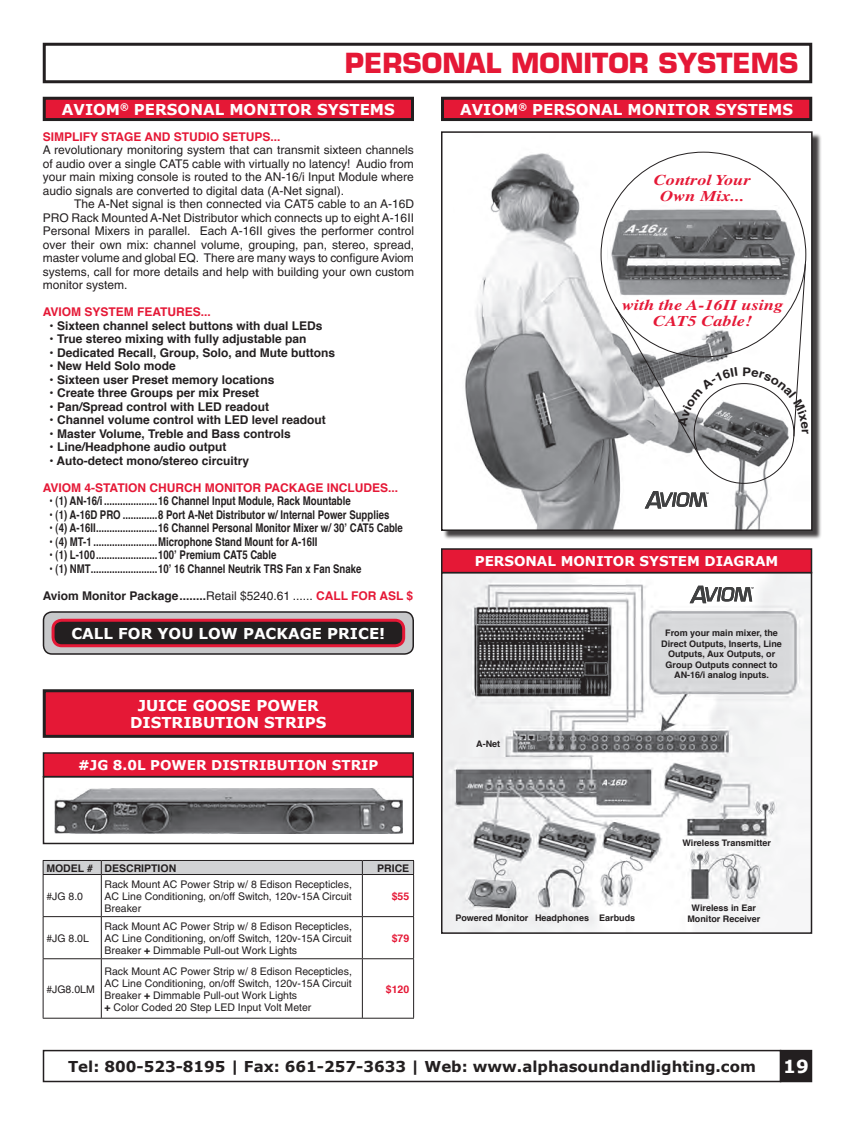
<style>
.page{position:relative;width:855px;height:1125px;background:#fff}
.page>*{position:absolute;margin:0;border:0;box-sizing:border-box;transform-origin:0 0}
.t1{font:700 27px "Eurostile LT Std";color:#e51836}
.t2{font:700 18px "Verdana";color:#fff}
.t3{font:700 15px/16.5px "Verdana";color:#fff;text-align:center}
.t4{font:700 15px "Verdana";color:#231f20}
.t5{font:italic 700 15px/16.5px "Times";color:#e51836;text-align:center;scale:1.22 1}
.t6{font:700 13.5px "Verdana";color:#fff}
.t7{font:12px/13.5px "Helvetica";color:#231f20;text-align:justify}
.t8{font:700 12px "Helvetica";color:#231f20}
.t9{font:700 12px "Helvetica";color:#231f20;scale:.8 1}
.t10{font:700 12px "Helvetica";color:#e51836}
.t11{font:10.5px/12px "Helvetica";color:#231f20;text-align:justify}
.t12{font:700 10.5px "Helvetica";color:#231f20}
.t13{font:700 10.5px "Helvetica";color:#e51836}
.t14{font:700 9px/10.5px "Helvetica";color:#231f20;text-align:center}
.s1{font-weight:400}
.s2{color:#e51836}
.s3{font-weight:700}
</style>
<div class="page">
<svg style="left:43px;top:612px;width:370px;height:42px;background:#c8bfc3"></svg>
<div style="left:43px;top:611px;width:371px;height:44px;border:2px solid #231f20;border-radius:9px"></div>
<div style="left:442px;top:133px;width:380px;height:408px;background:#231f20;opacity:.85"></div>
<img style="left:444px;top:134px;width:366px;height:394px">
<div style="left:441px;top:131px;width:372px;height:400px;border:2px solid #231f20"></div>
<img style="left:608px;top:205px;width:191px;height:94px">
<svg style="left:645px;top:491px;width:64px;height:17px"></svg>
<img style="left:444px;top:575px;width:365px;height:356px">
<div style="left:441px;top:572px;width:371px;height:362px;border:2px solid #231f20"></div>
<svg style="left:690px;top:586px;width:64px;height:17px"></svg>
<div style="left:53px;top:620px;width:351px;height:26px;background:#231f20;border-radius:9px"></div>
<div style="left:52px;top:619px;width:353px;height:28px;border:3px solid #e51836;border-radius:9px"></div>
<img style="left:55px;top:789px;width:347px;height:44px">
<div style="left:43px;top:776px;width:371px;height:68px;border:2px solid #231f20"></div>
<div style="left:43px;top:43px;width:769px;height:40px;border:3px solid #231f20"></div>
<div style="left:43px;top:1050px;width:738px;height:32px;border:2px solid #231f20"></div>
<div style="left:781px;top:1051px;width:31px;height:31px;background:#231f20"></div>
<div style="left:780px;top:1050px;width:32px;height:32px;border:2px solid #231f20"></div>
<div style="left:44px;top:98px;width:368px;height:22px;background:#e51836"></div>
<div style="left:43px;top:97px;width:371px;height:24px;border:3px solid #231f20"></div>
<div style="left:442px;top:98px;width:369px;height:22px;background:#e51836"></div>
<div style="left:441px;top:97px;width:371px;height:24px;border:3px solid #231f20"></div>
<div style="left:442px;top:549px;width:370px;height:24px;background:#e51836"></div>
<div style="left:441px;top:548px;width:371px;height:25px;border:2px solid #231f20"></div>
<div style="left:44px;top:691px;width:368px;height:45px;background:#e51836"></div>
<div style="left:43px;top:689px;width:371px;height:49px;border:3px solid #231f20"></div>
<svg style="left:43px;top:860px;width:371px;height:14px;background:#c3c3c5"></svg>
<hr style="left:43px;top:874px;width:58px;height:1px;background:#231f20">
<hr style="left:43px;top:875px;width:1px;height:41px;background:#231f20">
<hr style="left:101px;top:874px;width:261px;height:1px;background:#231f20">
<hr style="left:101px;top:875px;width:1px;height:41px;background:#231f20">
<hr style="left:362px;top:874px;width:52px;height:1px;background:#231f20">
<hr style="left:362px;top:875px;width:1px;height:41px;background:#231f20">
<hr style="left:413px;top:875px;width:1px;height:41px;background:#231f20">
<hr style="left:43px;top:916px;width:58px;height:1px;background:#231f20">
<hr style="left:43px;top:917px;width:1px;height:41px;background:#231f20">
<hr style="left:101px;top:916px;width:261px;height:1px;background:#231f20">
<hr style="left:101px;top:917px;width:1px;height:41px;background:#231f20">
<hr style="left:362px;top:916px;width:52px;height:1px;background:#231f20">
<hr style="left:362px;top:917px;width:1px;height:41px;background:#231f20">
<hr style="left:413px;top:917px;width:1px;height:41px;background:#231f20">
<hr style="left:43px;top:958px;width:58px;height:1px;background:#231f20">
<hr style="left:43px;top:959px;width:1px;height:59px;background:#231f20">
<hr style="left:101px;top:958px;width:261px;height:1px;background:#231f20">
<hr style="left:101px;top:959px;width:1px;height:59px;background:#231f20">
<hr style="left:362px;top:958px;width:52px;height:1px;background:#231f20">
<hr style="left:362px;top:959px;width:1px;height:59px;background:#231f20">
<hr style="left:413px;top:959px;width:1px;height:59px;background:#231f20">
<hr style="left:43px;top:1018px;width:371px;height:1px;background:#231f20">
<div style="left:44px;top:753px;width:369px;height:24px;background:#e51836"></div>
<div style="left:43px;top:752px;width:371px;height:25px;border:2px solid #231f20"></div>
<svg style="left:615px;top:263px;width:193px;height:196px"></svg>
<h1 class="t1" style="left:345px;top:47px;width:455px">PERSONAL MONITOR SYSTEMS</h1>
<p class="t3" style="left:62px;top:100px;width:334px">AVIOM<sup>®</sup> PERSONAL MONITOR SYSTEMS</p>
<p class="t3" style="left:460px;top:100px;width:334px">AVIOM<sup>®</sup> PERSONAL MONITOR SYSTEMS</p>
<p class="t10" style="left:43px;top:126px;width:239px">SIMPLIFY STAGE AND STUDIO SETUPS...</p>
<p class="t7" style="left:43px;top:143px;width:373px">A revolutionary monitoring system that can transmit sixteen channels of audio over a single CAT5 cable with virtually no latency! Audio from your main mixing console is routed to the AN-16/i Input Module where audio signals are converted to digital data (A-Net signal).</p>
<p class="t7" style="left:43px;top:197px;width:373px;text-indent:32px">The A-Net signal is then connected via CAT5 cable to an A-16D PRO Rack Mounted A-Net Distributor which connects up to eight A-16II Personal Mixers in parallel. Each A-16II gives the performer control over their own mix: channel volume, grouping, pan, stereo, spread, master volume and global EQ. There are many ways to configure Aviom systems, call for more details and help with building your own custom monitor system.</p>
<p class="t10" style="left:43px;top:301px;width:170px">AVIOM SYSTEM FEATURES...</p>
<p class="t8" style="left:49px;top:315px;width:274px">• Sixteen channel select buttons with dual LEDs</p>
<p class="t8" style="left:49px;top:328px;width:258px">• True stereo mixing with fully adjustable pan</p>
<p class="t8" style="left:49px;top:342px;width:287px">• Dedicated Recall, Group, Solo, and Mute buttons</p>
<p class="t8" style="left:49px;top:355px;width:128px">• New Held Solo mode</p>
<p class="t8" style="left:49px;top:369px;width:226px">• Sixteen user Preset memory locations</p>
<p class="t8" style="left:49px;top:382px;width:211px">• Create three Groups per mix Preset</p>
<p class="t8" style="left:49px;top:396px;width:221px">• Pan/Spread control with LED readout</p>
<p class="t8" style="left:49px;top:409px;width:278px">• Channel volume control with LED level readout</p>
<p class="t8" style="left:49px;top:423px;width:243px">• Master Volume, Treble and Bass controls</p>
<p class="t8" style="left:49px;top:436px;width:178px">• Line/Headphone audio output</p>
<p class="t8" style="left:49px;top:450px;width:201px">• Auto-detect mono/stereo circuitry</p>
<p class="t10" style="left:43px;top:477px;width:357px">AVIOM 4-STATION CHURCH MONITOR PACKAGE INCLUDES...</p>
<p class="t9" style="left:49px;top:490px;width:378px">• (1) AN-16/i ....................16 Channel Input Module, Rack Mountable</p>
<p class="t9" style="left:49px;top:504px;width:426px">• (1) A-16D PRO .............8 Port A-Net Distributor w/ Internal Power Supplies</p>
<p class="t9" style="left:50px;top:517px;width:443px">• (4) A-16II.......................16 Channel Personal Monitor Mixer w/ 30’ CAT5 Cable</p>
<p class="t9" style="left:50px;top:531px;width:336px">• (4) MT-1 ........................Microphone Stand Mount for A-16II</p>
<p class="t9" style="left:50px;top:544px;width:285px">• (1) L-100.......................100’ Premium CAT5 Cable</p>
<p class="t9" style="left:50px;top:558px;width:392px">• (1) NMT.........................10’ 16 Channel Neutrik TRS Fan x Fan Snake</p>
<p class="t8" style="left:43px;top:585px;width:372px">Aviom Monitor Package........<span class="s1">Retail $5240.61 ......</span> <span class="s2">CALL FOR ASL $</span></p>
<p class="t3" style="left:71px;top:625px;width:315px">CALL FOR YOU LOW PACKAGE PRICE!</p>
<p class="t3" style="left:130px;top:697px;width:198px">JUICE GOOSE POWER<br>DISTRIBUTION STRIPS</p>
<p class="t6" style="left:78px;top:756px;width:302px">#JG 8.0L POWER DISTRIBUTION STRIP</p>
<p class="t12" style="left:46px;top:858px;width:131px">MODEL # DESCRIPTION</p>
<p class="t12" style="left:377px;top:858px;width:34px">PRICE</p>
<p class="t11" style="left:46px;top:890px;width:38px">#JG 8.0</p>
<p class="t11" style="left:105px;top:878px;width:249px">Rack Mount AC Power Strip w/ 8 Edison Recepticles, AC Line Conditioning, on/off Switch, 120v-15A Circuit Breaker</p>
<p class="t13" style="left:392px;top:886px;width:19px">$55</p>
<p class="t11" style="left:46px;top:932px;width:44px">#JG 8.0L</p>
<p class="t11" style="left:46px;top:983px;width:50px">#JG8.0LM</p>
<p class="t11" style="left:105px;top:920px;width:249px">Rack Mount AC Power Strip w/ 8 Edison Recepticles, AC Line Conditioning, on/off Switch, 120v-15A Circuit Breaker <span class="s3">+</span> Dimmable Pull-out Work Lights</p>
<p class="t13" style="left:392px;top:929px;width:19px">$79</p>
<p class="t11" style="left:105px;top:965px;width:249px;text-align:left">Rack Mount AC Power Strip w/ 8 Edison Recepticles, AC Line Conditioning, on/off Switch, 120v-15A Circuit Breaker <span class="s3">+</span> Dimmable Pull-out Work Lights<br><span class="s3">+</span> Color Coded 20 Step LED Input Volt Meter</p>
<p class="t13" style="left:386px;top:979px;width:25px">$120</p>
<p class="t5" style="left:654px;top:171px;width:81px">Control Your<br>Own Mix...</p>
<p class="t5" style="left:622px;top:296px;width:134px">with the A-16II using<br>CAT5 Cable!</p>
<p class="t6" style="left:475px;top:552px;width:305px">PERSONAL MONITOR SYSTEM DIAGRAM</p>
<p class="t14" style="left:476px;top:738px;width:25px">A-Net</p>
<p class="t14" style="left:661px;top:627px;width:122px">From your main mixer, the<br>Direct Outputs, Inserts, Line<br>Outputs, Aux Outputs, or<br>Group Outputs connect to<br>AN-16/i analog inputs.</p>
<p class="t14" style="left:683px;top:837px;width:90px">Wireless Transmitter</p>
<p class="t14" style="left:455px;top:912px;width:181px">Powered Monitor Headphones Earbuds</p>
<p class="t14" style="left:687px;top:902px;width:75px">Wireless in Ear<br>Monitor Receiver</p>
<p class="t4" style="left:68px;top:1057px;width:689px">Tel: 800-523-8195 | Fax: 661-257-3633 | Web: www.alphasoundandlighting.com</p>
<h2 class="t2" style="left:783px;top:1055px;width:27px">19</h2>
</div>
